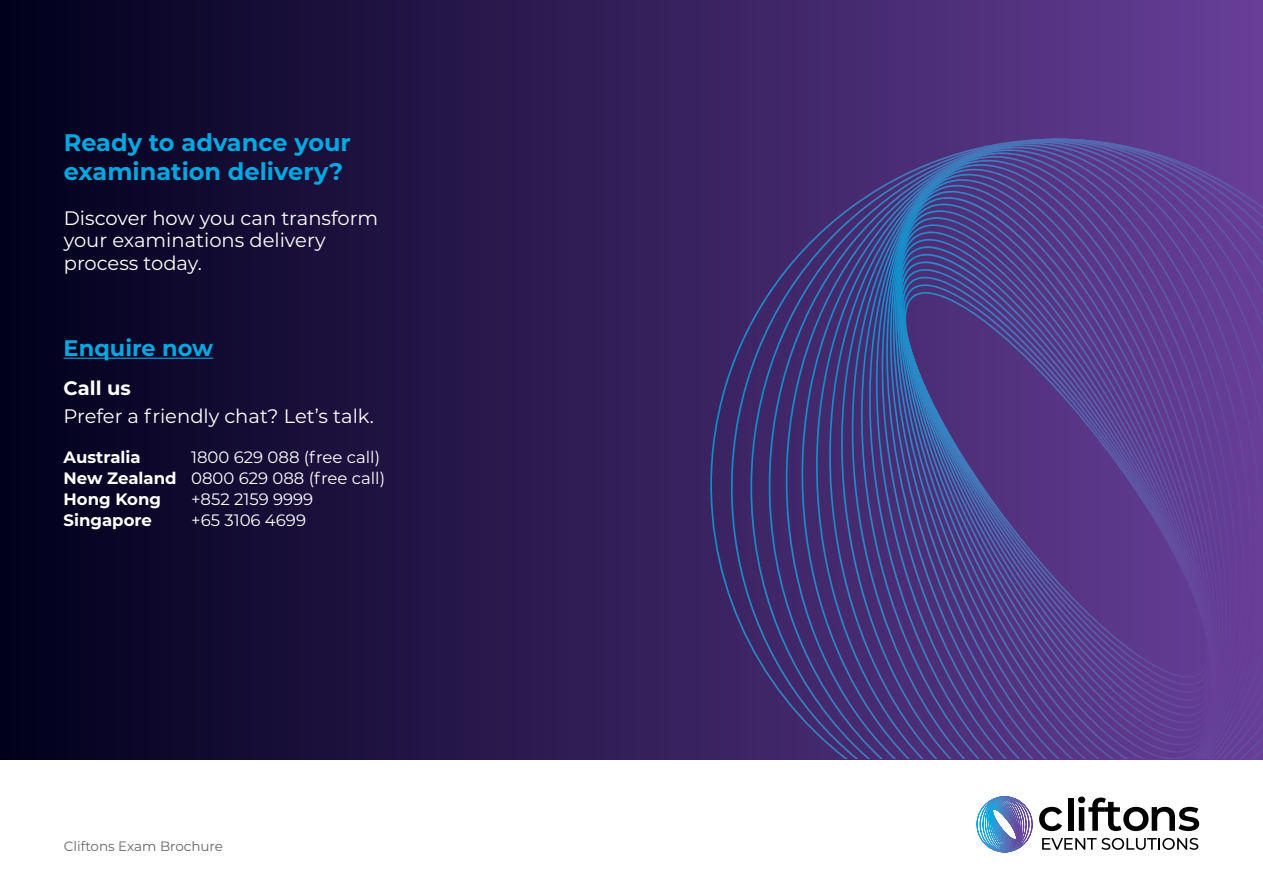
<style>
.page{position:relative;width:1263px;height:893px;background:#fff}
.page>*{position:absolute;margin:0;border:0;box-sizing:border-box;transform-origin:0 0}
.t1{font:700 24px/28.8px "Montserrat";color:#01a7e0}
.t2{font:700 22.5px "Montserrat";color:#01a7e0}
.t3{font:19.5px/22.5px "Montserrat";color:#fff}
.t4{font:700 19.5px "Montserrat";color:#fff}
.t5{font:16.5px/21px "Montserrat";color:#fff}
.t6{font:700 16.5px "Montserrat";color:#fff}
.t7{font:13.5px "Montserrat";color:#666}
.s1{font-weight:700}
</style>
<div class="page">
<svg style="left:976px;top:796px;width:223px;height:57px"></svg>
<div style="left:0;top:0;width:1263px;height:759px;background:linear-gradient(to right,#00001c,#673f98)"></div>
<hr style="left:64px;top:358px;width:149px;height:1px;background:#01a7e0">
<svg style="left:699px;top:124px;width:564px;height:635px;background:#4d3a85"></svg>
<p class="t1" style="left:64px;top:127px;width:289px">Ready to advance your examination delivery?</p>
<p class="t3" style="left:64px;top:206px;width:316px">Discover how you can transform your examinations delivery process today.</p>
<p class="t2" style="left:64px;top:332px;width:151px">Enquire now</p>
<p class="t4" style="left:64px;top:374px;width:69px">Call us</p>
<p class="t3" style="left:64px;top:404px;width:312px">Prefer a friendly chat? Let’s talk.</p>
<p class="t6" style="left:64px;top:446px;width:79px">Australia</p>
<p class="t5" style="left:64px;top:446px;width:323px;text-indent:127px">1800 629 088 (free call)<br><span class="s1">New Zealand</span> 0800 629 088 (free call)<br><span class="s1">Hong Kong</span></p>
<p class="t5" style="left:191px;top:488px;width:124px">+852 2159 9999</p>
<p class="t6" style="left:64px;top:509px;width:90px">Singapore</p>
<p class="t5" style="left:191px;top:510px;width:116px">+65 3106 4699</p>
<p class="t7" style="left:64px;top:837px;width:161px">Cliftons Exam Brochure</p>
</div>
